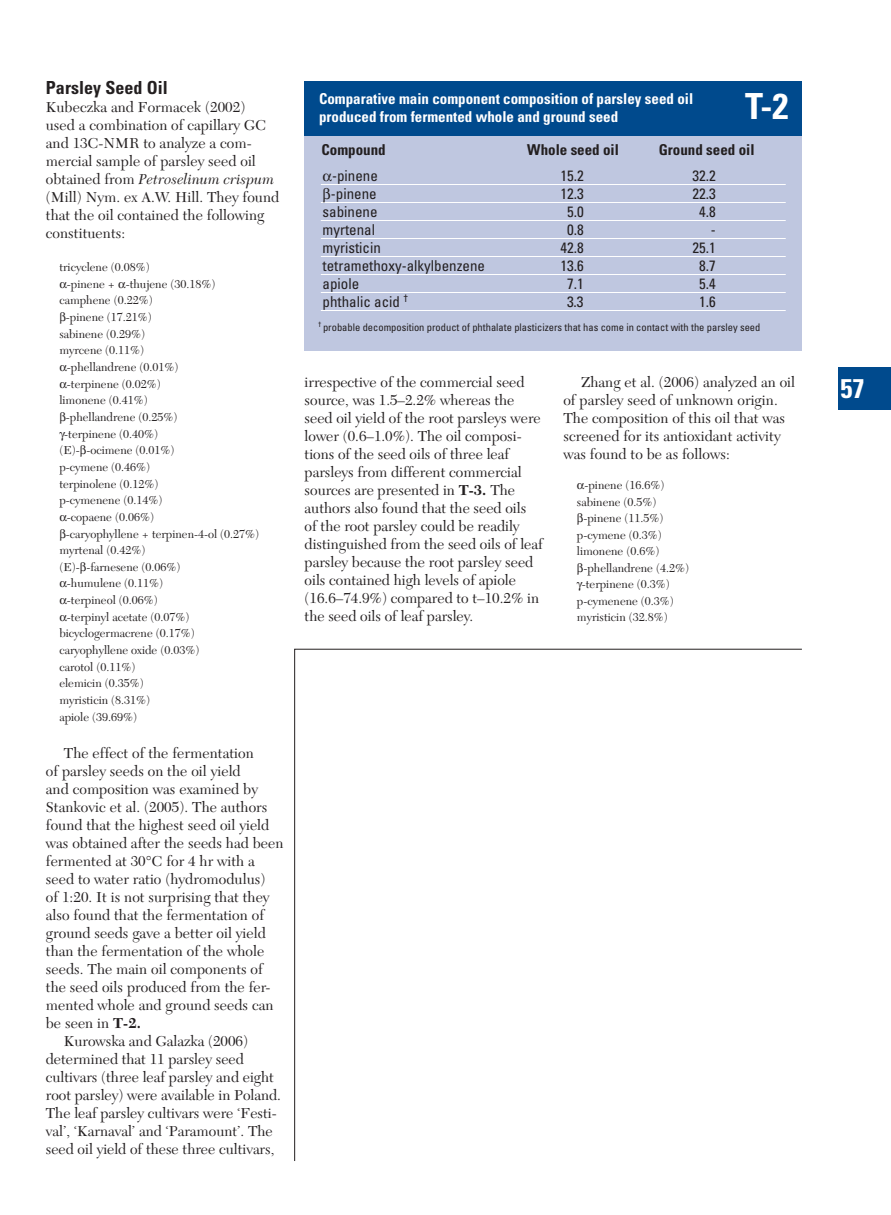
<style>
.page{position:relative;width:891px;height:1215px;background:#fff}
.page>*{position:absolute;margin:0;border:0;box-sizing:border-box;transform-origin:0 0}
.t1{font:700 condensed 36px "Univers LT Std";color:#fff}
.t2{font:700 condensed 27px "Univers LT Std";color:#fff}
.t3{font:700 condensed 18px "Univers LT Std";letter-spacing:.005em;color:#231f20}
.t4{font:15px/18px "New Caledonia";letter-spacing:.005em;color:#231f20}
.t5{font:condensed 15px "Univers LT Std";color:#231f20}
.t6{font:700 condensed 15px/18px "Univers LT Std";color:#fff}
.t7{font:700 condensed 15px "Univers LT Std";color:#231f20}
.t8{font:12px "New Caledonia";color:#231f20}
.t9{font:condensed 10.5px "Univers LT Std";color:#231f20}
.s1{font-style:italic}
.s2{font-weight:700}
</style>
<div class="page">
<div style="left:838px;top:367px;width:53px;height:42px;background:#004a8d"></div>
<div style="left:305px;top:131px;width:497px;height:219px;background:#bfc7e0"></div>
<div style="left:305px;top:81px;width:497px;height:54px;background:#004a8d"></div>
<hr style="left:321px;top:184px;width:465px;height:1px;background:#fff">
<hr style="left:321px;top:202px;width:465px;height:1px;background:#fff">
<hr style="left:321px;top:220px;width:465px;height:1px;background:#fff">
<hr style="left:321px;top:238px;width:465px;height:1px;background:#fff">
<hr style="left:321px;top:256px;width:465px;height:1px;background:#fff">
<hr style="left:321px;top:274px;width:465px;height:1px;background:#fff">
<hr style="left:321px;top:292px;width:465px;height:1px;background:#fff">
<hr style="left:321px;top:310px;width:465px;height:1px;background:#fff">
<svg style="left:294px;top:648px;width:508px;height:513px"></svg>
<p class="t3" style="left:46px;top:77px;width:124px">Parsley Seed Oil</p>
<p class="t4" style="left:46px;top:98px;width:235px">Kubeczka and Formacek (2002)<br>used a combination of capillary GC and 13C-NMR to analyze a com&shy;mercial sample of parsley seed oil obtained from <span class="s1">Petroselinum crispum </span>(Mill) Nym. ex A.W. Hill. They found that the oil contained the following constituents:</p>
<p class="t8" style="left:59px;top:260px;width:92px">tricyclene (0.08%)</p>
<p class="t8" style="left:67px;top:277px;width:150px">-pinene + -thujene (30.18%)</p>
<p class="t8" style="left:59px;top:294px;width:95px">camphene (0.22%)</p>
<p class="t8" style="left:66px;top:310px;width:87px">-pinene (17.21%)</p>
<p class="t8" style="left:59px;top:327px;width:87px">sabinene (0.29%)</p>
<p class="t8" style="left:59px;top:343px;width:86px">myrcene (0.11%)</p>
<p class="t8" style="left:67px;top:360px;width:113px">-phellandrene (0.01%)</p>
<p class="t8" style="left:67px;top:377px;width:95px">-terpinene (0.02%)</p>
<p class="t8" style="left:59px;top:393px;width:90px">limonene (0.41%)</p>
<p class="t8" style="left:66px;top:410px;width:113px">-phellandrene (0.25%)</p>
<p class="t8" style="left:64px;top:427px;width:95px">-terpinene (0.40%)</p>
<p class="t8" style="left:59px;top:443px;width:117px">(E)- -ocimene (0.01%)</p>
<p class="t8" style="left:59px;top:460px;width:92px">p-cymene (0.46%)</p>
<p class="t8" style="left:59px;top:477px;width:101px">terpinolene (0.12%)</p>
<p class="t8" style="left:59px;top:493px;width:105px">p-cymenene (0.14%)</p>
<p class="t8" style="left:67px;top:510px;width:89px">-copaene (0.06%)</p>
<p class="t8" style="left:66px;top:527px;width:195px">-caryophyllene + terpinen-4-ol (0.27%)</p>
<p class="t8" style="left:59px;top:543px;width:87px">myrtenal (0.42%)</p>
<p class="t8" style="left:59px;top:560px;width:123px">(E)- -farnesene (0.06%)</p>
<p class="t8" style="left:67px;top:576px;width:98px">-humulene (0.11%)</p>
<p class="t8" style="left:67px;top:593px;width:92px">-terpineol (0.06%)</p>
<p class="t8" style="left:67px;top:610px;width:124px">-terpinyl acetate (0.07%)</p>
<p class="t8" style="left:59px;top:626px;width:137px">bicyclogermacrene (0.17%)</p>
<p class="t8" style="left:59px;top:643px;width:142px">caryophyllene oxide (0.03%)</p>
<p class="t8" style="left:59px;top:660px;width:77px">carotol (0.11%)</p>
<p class="t8" style="left:59px;top:676px;width:86px">elemicin (0.35%)</p>
<p class="t8" style="left:59px;top:693px;width:92px">myristicin (8.31%)</p>
<p class="t8" style="left:59px;top:710px;width:79px">apiole (39.69%)</p>
<p class="t4" style="left:64px;top:745px;width:191px">The effect of the fermentation</p>
<p class="t4" style="left:46px;top:763px;width:196px">of parsley seeds on the oil yield</p>
<p class="t4" style="left:46px;top:781px;width:214px">and composition was examined by</p>
<p class="t4" style="left:46px;top:799px;width:223px">Stankovic et al. (2005). The authors</p>
<p class="t4" style="left:46px;top:817px;width:225px">found that the highest seed oil yield</p>
<p class="t4" style="left:46px;top:835px;width:239px">was obtained after the seeds had been</p>
<p class="t4" style="left:46px;top:853px;width:211px">fermented at 30°C for 4 hr with a</p>
<p class="t4" style="left:46px;top:871px;width:221px">seed to water ratio (hydromodulus)</p>
<p class="t4" style="left:46px;top:889px;width:225px">of 1:20. It is not surprising that they</p>
<p class="t4" style="left:46px;top:907px;width:220px">also found that the fermentation of</p>
<p class="t4" style="left:46px;top:925px;width:222px">ground seeds gave a better oil yield</p>
<p class="t4" style="left:46px;top:943px;width:220px">than the fermentation of the whole</p>
<p class="t4" style="left:46px;top:961px;width:219px">seeds. The main oil components of</p>
<p class="t4" style="left:46px;top:979px;width:226px">the seed oils produced from the fer-</p>
<p class="t4" style="left:46px;top:997px;width:229px">mented whole and ground seeds can</p>
<p class="t4" style="left:46px;top:1015px;width:97px">be seen in <span class="s2">T-2.</span></p>
<p class="t4" style="left:64px;top:1033px;width:186px">Kurowska and Galazka (2006)</p>
<p class="t4" style="left:46px;top:1051px;width:199px">determined that 11 parsley seed</p>
<p class="t4" style="left:46px;top:1069px;width:230px">cultivars (three leaf parsley and eight</p>
<p class="t4" style="left:46px;top:1087px;width:237px">root parsley) were available in Poland.</p>
<p class="t4" style="left:46px;top:1105px;width:232px">The leaf parsley cultivars were ‘Festi-</p>
<p class="t4" style="left:46px;top:1123px;width:228px">val’, ‘Karnaval’ and ‘Paramount’. The</p>
<p class="t4" style="left:46px;top:1141px;width:230px">seed oil yield of these three cultivars,</p>
<p class="t6" style="left:319px;top:89px;width:376px">Comparative main component composition of parsley seed oil produced from fermented whole and ground seed</p>
<h1 class="t1" style="left:745px;top:84px;width:45px">T-2</h1>
<p class="t7" style="left:321px;top:141px;width:66px">Compound</p>
<p class="t7" style="left:527px;top:141px;width:93px">Whole seed oil</p>
<p class="t7" style="left:659px;top:141px;width:97px">Ground seed oil</p>
<p class="t5" style="left:332px;top:166px;width:47px">-pinene</p>
<p class="t5" style="left:560px;top:166px;width:25px">15.2</p>
<p class="t5" style="left:692px;top:166px;width:25px">32.2</p>
<p class="t5" style="left:331px;top:184px;width:47px">-pinene</p>
<p class="t5" style="left:560px;top:184px;width:25px">12.3</p>
<p class="t5" style="left:692px;top:184px;width:25px">22.3</p>
<p class="t5" style="left:323px;top:202px;width:56px">sabinene</p>
<p class="t5" style="left:567px;top:202px;width:18px">5.0</p>
<p class="t5" style="left:699px;top:202px;width:18px">4.8</p>
<p class="t5" style="left:323px;top:220px;width:54px">myrtenal</p>
<p class="t5" style="left:567px;top:220px;width:18px">0.8</p>
<p class="t5" style="left:711px;top:220px;width:6px">-</p>
<p class="t5" style="left:323px;top:238px;width:60px">myristicin</p>
<p class="t5" style="left:560px;top:238px;width:25px">42.8</p>
<p class="t5" style="left:692px;top:238px;width:25px">25.1</p>
<p class="t5" style="left:323px;top:256px;width:164px">tetramethoxy-alkylbenzene</p>
<p class="t5" style="left:560px;top:256px;width:25px">13.6</p>
<p class="t5" style="left:699px;top:256px;width:18px">8.7</p>
<p class="t5" style="left:323px;top:274px;width:38px">apiole</p>
<p class="t5" style="left:567px;top:274px;width:18px">7.1</p>
<p class="t5" style="left:699px;top:274px;width:18px">5.4</p>
<p class="t5" style="left:323px;top:292px;width:87px">phthalic acid <sup>†</sup></p>
<p class="t5" style="left:567px;top:292px;width:18px">3.3</p>
<p class="t5" style="left:699px;top:292px;width:18px">1.6</p>
<p class="t9" style="left:318px;top:320px;width:444px"><sup>†</sup> probable decomposition product of phthalate plasticizers that has come in contact with the parsley seed</p>
<p class="t4" style="left:305px;top:374px;width:240px">irrespective of the commercial seed source, was 1.5–2.2% whereas the seed oil yield of the root parsleys were lower (0.6–1.0%). The oil composi&shy;tions of the seed oils of three leaf parsleys from different commercial sources are presented in <span class="s2">T-3.</span> The authors also found that the seed oils<br>of the root parsley could be readily distinguished from the seed oils of leaf parsley because the root parsley seed oils contained high levels of apiole (16.6–74.9%) compared to t–10.2% in the seed oils of leaf parsley.</p>
<p class="t4" style="left:563px;top:374px;width:233px;text-indent:18px">Zhang et al. (2006) analyzed an oil of parsley seed of unknown origin.<br>The composition of this oil that was screened for its antioxidant activity was found to be as follows:</p>
<p class="t8" style="left:584px;top:478px;width:81px">-pinene (16.6%)</p>
<p class="t8" style="left:577px;top:495px;width:81px">sabinene (0.5%)</p>
<p class="t8" style="left:583px;top:511px;width:81px">-pinene (11.5%)</p>
<p class="t8" style="left:577px;top:528px;width:86px">p-cymene (0.3%)</p>
<p class="t8" style="left:577px;top:544px;width:84px">limonene (0.6%)</p>
<p class="t8" style="left:583px;top:561px;width:107px">-phellandrene (4.2%)</p>
<p class="t8" style="left:582px;top:577px;width:89px">-terpinene (0.3%)</p>
<p class="t8" style="left:577px;top:594px;width:99px">p-cymenene (0.3%)</p>
<p class="t8" style="left:577px;top:610px;width:92px">myristicin (32.8%)</p>
<h2 class="t2" style="left:840px;top:371px;width:25px">57</h2>
</div>
